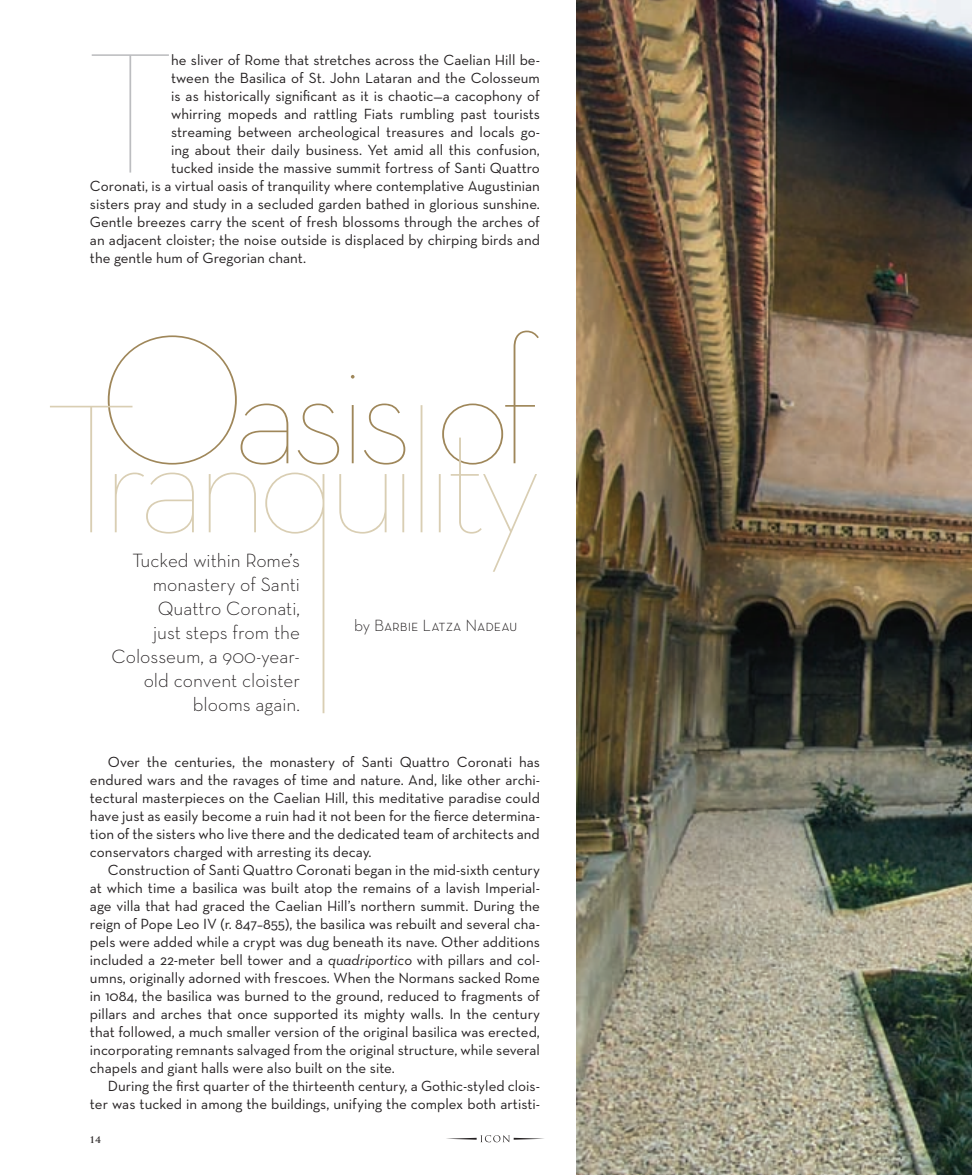
<style>
.page{position:relative;width:972px;height:1175px;background:#fff}
.page>*{position:absolute;margin:0;border:0;box-sizing:border-box;transform-origin:0 0}
.t1{font:100 173.85px "Neutra Disp";color:#bcbdc0}
.t2{font:300 19.5px/24px "Neutra Text";color:#231f20;text-align:right}
.t3{font:16.5px "Neutra Text Light SC";color:#231f20}
.t4{font:15px/18px "Neutra Text";color:#231f20;text-align:justify}
.t5{font:700 9px "Trajan";color:#231f20}
.s1{font-family:"Neutra Text";font-weight:300}
.s2{font-style:italic}
</style>
<div class="page">
<img style="left:577px;top:0;width:395px;height:1174px">
<svg style="left:446px;top:1135px;width:98px;height:7px"></svg>
<svg style="left:108px;top:330px;width:431px;height:75px"></svg>
<svg style="left:50px;top:405px;width:487px;height:308px"></svg>
<p class="t1" style="left:89px;top:21px;width:83px">T</p>
<p class="t4" style="left:171px;top:50px;width:370px">he sliver of Rome that stretches across the Caelian Hill be-</p>
<p class="t4" style="left:171px;top:68px;width:370px">tween the Basilica of St. John Lataran and the Colosseum</p>
<p class="t4" style="left:171px;top:86px;width:370px">is as historically significant as it is chaotic—a cacophony of</p>
<p class="t4" style="left:171px;top:104px;width:370px">whirring mopeds and rattling Fiats rumbling past tourists</p>
<p class="t4" style="left:171px;top:122px;width:370px">streaming between archeological treasures and locals go-</p>
<p class="t4" style="left:171px;top:140px;width:370px">ing about their daily business. Yet amid all this confusion,</p>
<p class="t4" style="left:171px;top:158px;width:370px">tucked inside the massive summit fortress of Santi Quattro</p>
<p class="t4" style="left:90px;top:176px;width:452px">Coronati, is a virtual oasis of tranquility where contemplative Augustinian</p>
<p class="t4" style="left:90px;top:194px;width:451px">sisters pray and study in a secluded garden bathed in glorious sunshine.</p>
<p class="t4" style="left:90px;top:212px;width:451px">Gentle breezes carry the scent of fresh blossoms through the arches of</p>
<p class="t4" style="left:90px;top:230px;width:452px">an adjacent cloister; the noise outside is displaced by chirping birds and</p>
<p class="t4" style="left:90px;top:248px;width:218px">the gentle hum of Gregorian chant.</p>
<p class="t2" style="left:111px;top:548px;width:190px">Tucked within Rome’s monastery of Santi<br>Quattro Coronati,<br>just steps from the<br>Colosseum, a 900-year&shy;old convent cloister blooms again.</p>
<p class="t3" style="left:354px;top:615px;width:165px"><span class="s1">by</span> Barbie Latza Nadeau</p>
<p class="t4" style="left:90px;top:752px;width:452px;text-indent:18px">Over the centuries, the monastery of Santi Quattro Coronati has endured wars and the ravages of time and nature. And, like other archi&shy;tectural masterpieces on the Caelian Hill, this meditative paradise could have just as easily become a ruin had it not been for the fierce determina&shy;tion of the sisters who live there and the dedicated team of architects and conservators charged with arresting its decay.</p>
<p class="t4" style="left:90px;top:860px;width:452px;text-indent:18px">Construction of Santi Quattro Coronati began in the mid-sixth century at which time a basilica was built atop the remains of a lavish Imperial&shy;age villa that had graced the Caelian Hill’s northern summit. During the reign of Pope Leo IV (r. 847–855), the basilica was rebuilt and several cha&shy;pels were added while a crypt was dug beneath its nave. Other additions included a 22-meter bell tower and a <span class="s2">quadriportico</span> with pillars and col&shy;umns, originally adorned with frescoes. When the Normans sacked Rome in 1084, the basilica was burned to the ground, reduced to fragments of pillars and arches that once supported its mighty walls. In the century that followed, a much smaller version of the original basilica was erected, incorporating remnants salvaged from the original structure, while several chapels and giant halls were also built on the site.</p>
<p class="t4" style="left:90px;top:1076px;width:451px;text-align:right">During the first quarter of the thirteenth century, a Gothic-styled clois&shy;ter was tucked in among the buildings, unifying the complex both artisti-</p>
<p class="t5" style="left:90px;top:1134px;width:13px">14</p>
</div>
